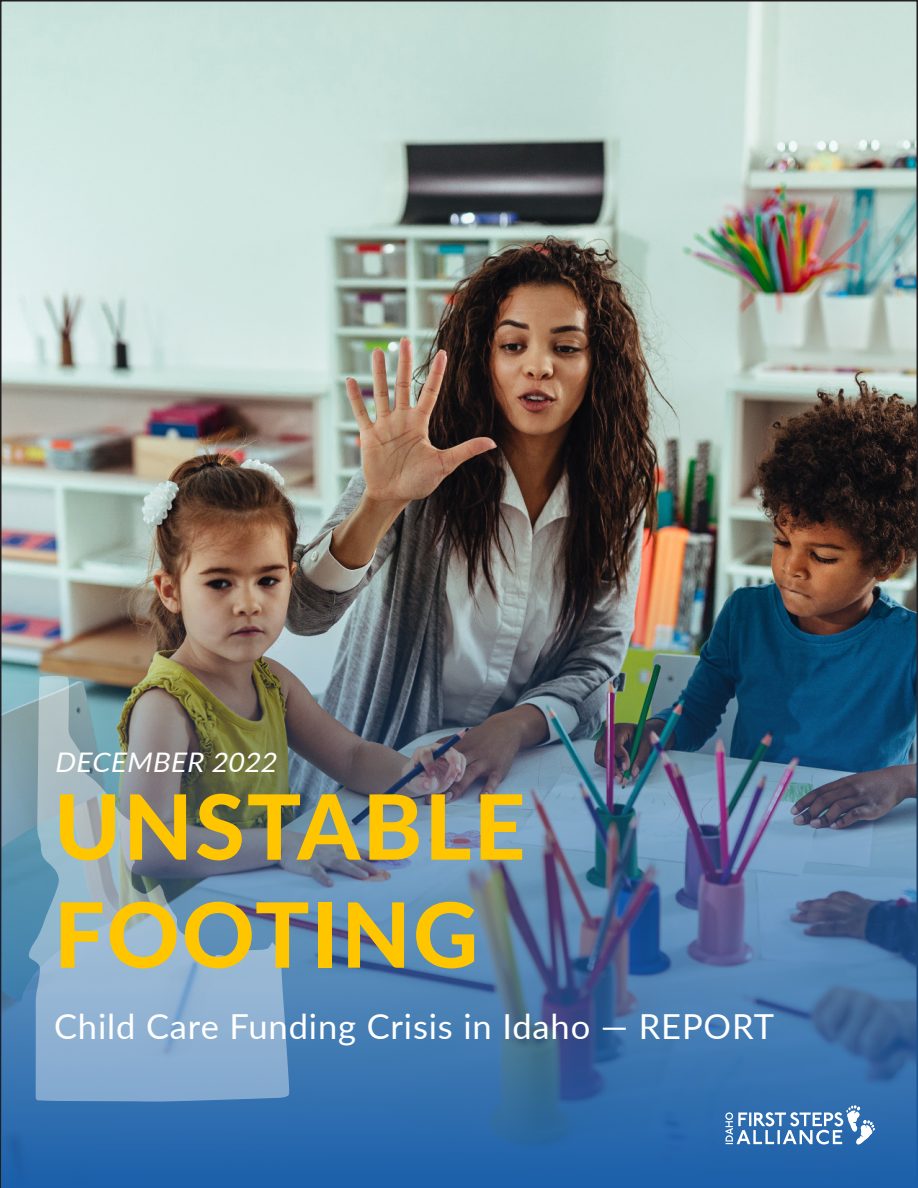
<style>
.page{position:relative;width:918px;height:1188px;background:#fff}
.page>*{position:absolute;margin:0;border:0;box-sizing:border-box;transform-origin:0 0}
.t1{font:800 90px/108px "Lato";letter-spacing:.025em;color:#ffc600}
.t2{font:34.5px "Lato";letter-spacing:.025em;color:#fff}
.t3{font:italic 27px "Lato";color:#fff}
</style>
<div class="page">
<img style="left:3px;top:3px;width:912px;height:569px">
<img style="left:1px;top:572px;width:916px;height:616px">
<svg style="left:725px;top:1105px;width:150px;height:40px"></svg>
<img style="left:28px;top:675px;width:261px;height:427px">
<p class="t3" style="left:54px;top:752px;width:228px">DECEMBER 2022</p>
<h1 class="t1" style="left:54px;top:778px;width:473px">UNSTABLE<br>FOOTING</h1>
<p class="t2" style="left:54px;top:1014px;width:722px">Child Care Funding Crisis in Idaho — REPORT</p>
</div>
